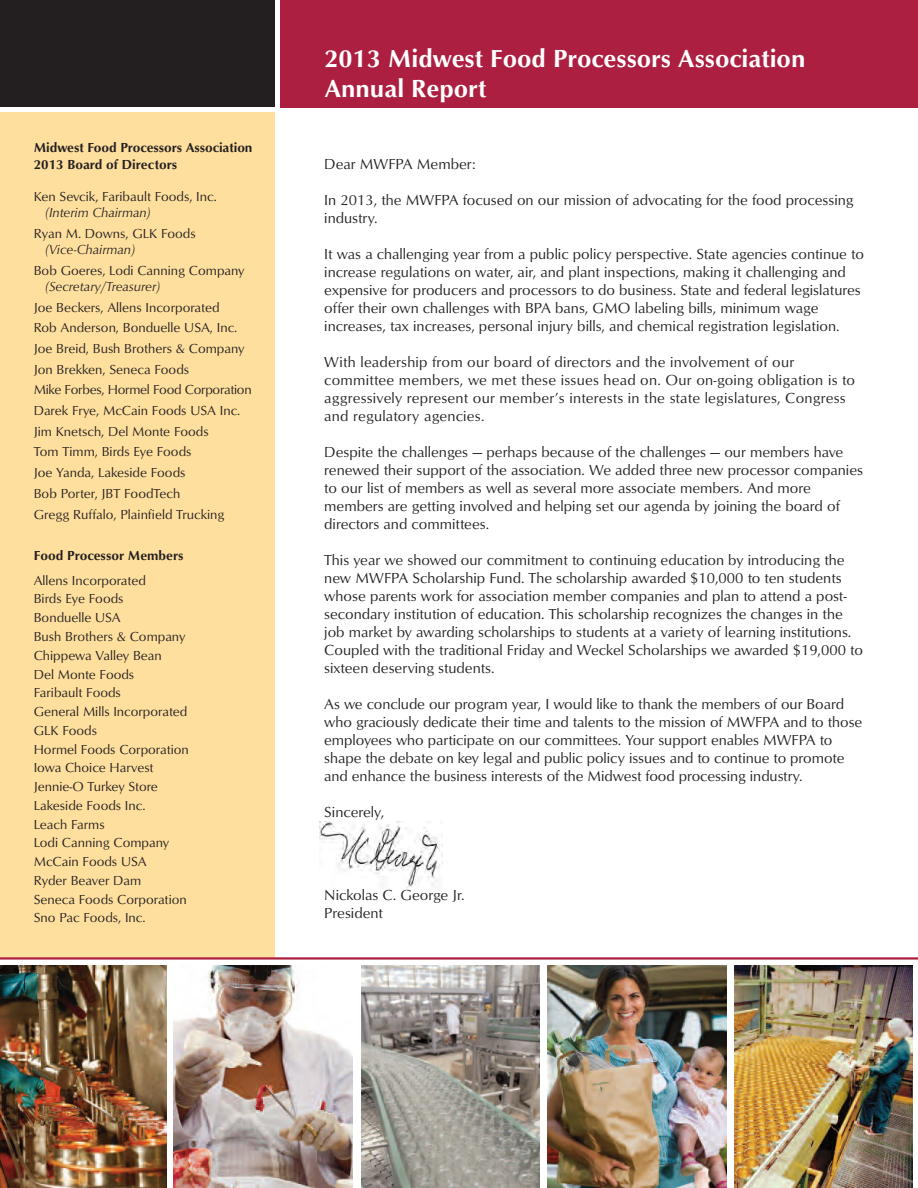
<style>
.page{position:relative;width:918px;height:1188px;background:#fff}
.page>*{position:absolute;margin:0;border:0;box-sizing:border-box;transform-origin:0 0}
.t1{font:25.5px/30.6px "Optimum Bold DTC";color:#fff}
.t2{font:15px/18px "Optimum Roman DTC";color:#231f20}
.t3{font:13.5px/18.8px "Optimum Roman DTC";color:#231f20}
.t4{font:13.5px/16.2px "Optimum Bold DTC";color:#231f20}
.t5{font:13.5px "Optimum Roman Italic DTC";color:#231f20}
</style>
<div class="page">
<img style="left:320px;top:822px;width:122px;height:67px">
<div style="left:280px;top:0;width:638px;height:107px;background:#ad1f40"></div>
<div style="left:0;top:112px;width:275px;height:847px;background:#ffdf9d"></div>
<img style="left:0;top:966px;width:166px;height:222px">
<img style="left:174px;top:966px;width:178px;height:222px">
<img style="left:361px;top:966px;width:178px;height:222px">
<img style="left:734px;top:966px;width:179px;height:222px">
<img style="left:548px;top:966px;width:178px;height:222px">
<hr style="left:0;top:957px;width:918px;height:3px;background:#ad1f40">
<div style="left:0;top:0;width:275px;height:107px;background:#231f20"></div>
<p class="t4" style="left:34px;top:140px;width:220px">Midwest Food Processors Association<br>2013 Board of Directors</p>
<p class="t3" style="left:34px;top:187px;width:185px">Ken Sevcik, Faribault Foods, Inc.</p>
<p class="t5" style="left:45px;top:205px;width:107px">(Interim Chairman)</p>
<p class="t3" style="left:34px;top:224px;width:164px">Ryan M. Downs, GLK Foods</p>
<p class="t5" style="left:45px;top:241px;width:92px">(Vice-Chairman)</p>
<p class="t3" style="left:34px;top:261px;width:213px">Bob Goeres, Lodi Canning Company</p>
<p class="t5" style="left:45px;top:278px;width:117px">(Secretary/Treasurer)</p>
<p class="t3" style="left:34px;top:297px;width:219px;line-height:20.7px">Joe Beckers, Allens Incorporated<br>Rob Anderson, Bonduelle USA, Inc.<br>Joe Breid, Bush Brothers &amp; Company<br>Jon Brekken, Seneca Foods<br>Mike Forbes, Hormel Food Corporation<br>Darek Frye, McCain Foods USA Inc.<br>Jim Knetsch, Del Monte Foods<br>Tom Timm, Birds Eye Foods<br>Joe Yanda, Lakeside Foods<br>Bob Porter, JBT FoodTech<br>Gregg Ruffalo, Plainfield Trucking</p>
<p class="t4" style="left:34px;top:547px;width:151px">Food Processor Members</p>
<p class="t3" style="left:34px;top:571px;width:157px">Allens Incorporated<br>Birds Eye Foods<br>Bonduelle USA<br>Bush Brothers &amp; Company<br>Chippewa Valley Bean<br>Del Monte Foods<br>Faribault Foods<br>General Mills Incorporated<br>GLK Foods<br>Hormel Foods Corporation<br>Iowa Choice Harvest<br>Jennie-O Turkey Store<br>Lakeside Foods Inc.<br>Leach Farms<br>Lodi Canning Company<br>McCain Foods USA<br>Ryder Beaver Dam<br>Seneca Foods Corporation<br>Sno Pac Foods, Inc.</p>
<h1 class="t1" style="left:324px;top:43px;width:483px">2013 Midwest Food Processors Association<br>Annual Report</h1>
<p class="t2" style="left:324px;top:155px;width:153px">Dear MWFPA Member:</p>
<p class="t2" style="left:324px;top:191px;width:531px">In 2013, the MWFPA focused on our mission of advocating for the food processing industry.</p>
<p class="t2" style="left:324px;top:245px;width:541px">It was a challenging year from a public policy perspective. State agencies continue to increase regulations on water, air, and plant inspections, making it challenging and expensive for producers and processors to do business. State and federal legislatures offer their own challenges with BPA bans, GMO labeling bills, minimum wage increases, tax increases, personal injury bills, and chemical registration legislation.</p>
<p class="t2" style="left:324px;top:353px;width:532px">With leadership from our board of directors and the involvement of our committee members, we met these issues head on. Our on-going obligation is to aggressively represent our member’s interests in the state legislatures, Congress and regulatory agencies.</p>
<p class="t2" style="left:324px;top:443px;width:540px">Despite the challenges — perhaps because of the challenges — our members have renewed their support of the association. We added three new processor companies to our list of members as well as several more associate members. And more members are getting involved and helping set our agenda by joining the board of directors and committees.</p>
<p class="t2" style="left:324px;top:551px;width:540px">This year we showed our commitment to continuing education by introducing the new MWFPA Scholarship Fund. The scholarship awarded $10,000 to ten students whose parents work for association member companies and plan to attend a post&shy;secondary institution of education. This scholarship recognizes the changes in the job market by awarding scholarships to students at a variety of learning institutions.<br>Coupled with the traditional Friday and Weckel Scholarships we awarded $19,000 to sixteen deserving students.</p>
<p class="t2" style="left:324px;top:695px;width:539px">As we conclude our program year, I would like to thank the members of our Board who graciously dedicate their time and talents to the mission of MWFPA and to those employees who participate on our committees. Your support enables MWFPA to shape the debate on key legal and public policy issues and to continue to promote and enhance the business interests of the Midwest food processing industry.</p>
<p class="t2" style="left:324px;top:803px;width:61px">Sincerely,</p>
<p class="t2" style="left:324px;top:886px;width:142px">Nickolas C. George Jr.<br>President</p>
</div>
